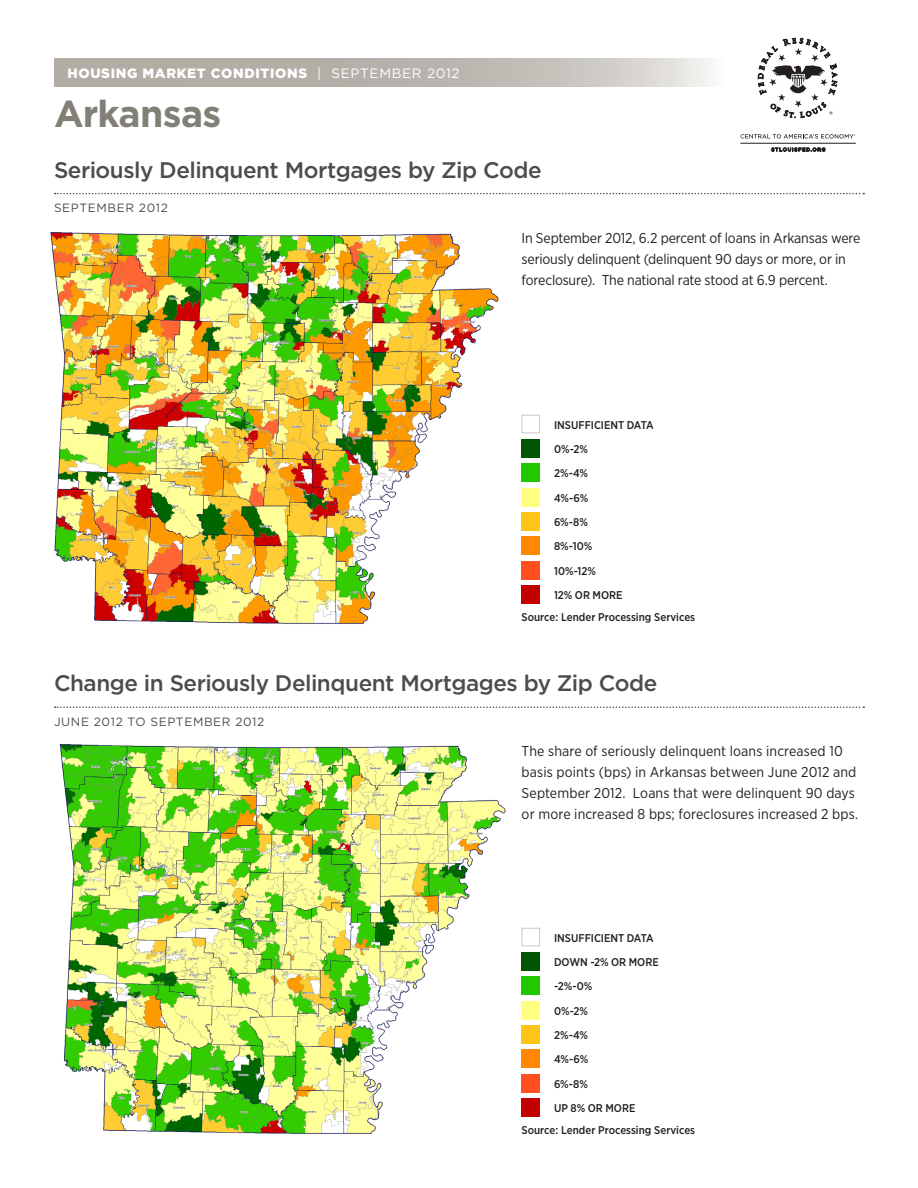
<style>
.page{position:relative;width:918px;height:1188px;background:#fff}
.page>*{position:absolute;margin:0;border:0;box-sizing:border-box;transform-origin:0 0}
.t1{font:700 37.5px "Gotham";letter-spacing:-.02em;color:#828076}
.t2{font:500 22.5px "Gotham";letter-spacing:-.02em;color:#4b4c4d}
.Figure_analysis_text{font:14.25px/21px "Gotham Narrow";color:#231f20}
.t3{font:900 13.5px "Gotham";letter-spacing:.05em;color:#fff}
.t4{font:12px "Gotham";letter-spacing:.05em;color:#4b4c4d}
.Figure_analysis_text-2{font:500 11.25px "Gotham Narrow";letter-spacing:.005em;color:#231f20}
.Figure_notes_and_sou{font:500 11.25px "Gotham Narrow";color:#231f20}
.s1{font-weight:400}
</style>
<div class="page">
<div style="left:522px;top:415px;width:18px;height:18px;border:1px solid #c9c9c9"></div>
<div style="left:522px;top:439px;width:18px;height:19px;background:#005600"></div>
<div style="left:522px;top:464px;width:18px;height:18px;background:#21c800"></div>
<div style="left:522px;top:488px;width:18px;height:18px;background:#ffff82"></div>
<div style="left:522px;top:512px;width:18px;height:19px;background:#ffc516"></div>
<div style="left:522px;top:537px;width:18px;height:18px;background:#f80"></div>
<div style="left:522px;top:561px;width:18px;height:18px;background:#ff4f1f"></div>
<div style="left:522px;top:585px;width:18px;height:19px;background:#c20000"></div>
<div style="left:522px;top:928px;width:18px;height:18px;border:1px solid #c9c9c9"></div>
<div style="left:522px;top:952px;width:18px;height:19px;background:#005600"></div>
<div style="left:522px;top:977px;width:18px;height:18px;background:#21c800"></div>
<div style="left:522px;top:1001px;width:18px;height:18px;background:#ffff82"></div>
<div style="left:522px;top:1025px;width:18px;height:19px;background:#ffc516"></div>
<div style="left:522px;top:1050px;width:18px;height:18px;background:#f80"></div>
<div style="left:522px;top:1074px;width:18px;height:18px;background:#ff4f1f"></div>
<div style="left:522px;top:1098px;width:18px;height:19px;background:#c20000"></div>
<svg style="left:54px;top:58px;width:656px;height:28px;background:#bdbab3"></svg>
<svg style="left:55px;top:193px;width:809px;height:1px"></svg>
<svg style="left:55px;top:706px;width:809px;height:2px"></svg>
<svg style="left:740px;top:134px;width:115px;height:5px"></svg>
<svg style="left:771px;top:147px;width:54px;height:5px"></svg>
<hr style="left:740px;top:143px;width:116px;height:1px;background:#231f20">
<svg style="left:758px;top:37px;width:79px;height:81px"></svg>
<img style="left:50px;top:232px;width:449px;height:392px">
<img style="left:59px;top:744px;width:447px;height:390px">
<p class="t3" style="left:68px;top:64px;width:394px">HOUSING MARKET CONDITIONS <span class="s1">| SEPTEMBER 2012</span></p>
<p class="t1" style="left:54px;top:89px;width:169px">Arkansas</p>
<h2 class="t2" style="left:54px;top:155px;width:489px">Seriously Delinquent Mortgages by Zip Code</h2>
<p class="t4" style="left:54px;top:201px;width:115px">SEPTEMBER 2012</p>
<p class="Figure_analysis_text" style="left:522px;top:227px;width:340px">In September 2012, 6.2 percent of loans in Arkansas were seriously delinquent (delinquent 90 days or more, or in foreclosure). The national rate stood at 6.9 percent.</p>
<p class="Figure_analysis_text-2" style="left:554px;top:417px;width:101px">INSUFFICIENT DATA</p>
<p class="Figure_analysis_text-2" style="left:554px;top:442px;width:35px">0%-2%</p>
<p class="Figure_analysis_text-2" style="left:554px;top:466px;width:36px">2%-4%</p>
<p class="Figure_analysis_text-2" style="left:554px;top:491px;width:36px">4%-6%</p>
<p class="Figure_analysis_text-2" style="left:554px;top:515px;width:36px">6%-8%</p>
<p class="Figure_analysis_text-2" style="left:554px;top:539px;width:40px">8%-10%</p>
<p class="Figure_analysis_text-2" style="left:554px;top:564px;width:44px">10%-12%</p>
<p class="Figure_analysis_text-2" style="left:554px;top:588px;width:70px">12% OR MORE</p>
<p class="Figure_notes_and_sou" style="left:522px;top:610px;width:175px">Source: Lender Processing Services</p>
<h2 class="t2" style="left:54px;top:669px;width:605px">Change in Seriously Delinquent Mortgages by Zip Code</h2>
<p class="t4" style="left:54px;top:714px;width:212px">JUNE 2012 TO SEPTEMBER 2012</p>
<p class="Figure_analysis_text" style="left:522px;top:740px;width:338px">The share of seriously delinquent loans increased 10 basis points (bps) in Arkansas between June 2012 and September 2012. Loans that were delinquent 90 days or more increased 8 bps; foreclosures increased 2 bps.</p>
<p class="Figure_analysis_text-2" style="left:554px;top:930px;width:101px">INSUFFICIENT DATA</p>
<p class="Figure_analysis_text-2" style="left:554px;top:955px;width:106px">DOWN -2% OR MORE</p>
<p class="Figure_analysis_text-2" style="left:554px;top:979px;width:40px">-2%-0%</p>
<p class="Figure_analysis_text-2" style="left:554px;top:1004px;width:35px">0%-2%</p>
<p class="Figure_analysis_text-2" style="left:554px;top:1028px;width:36px">2%-4%</p>
<p class="Figure_analysis_text-2" style="left:554px;top:1052px;width:36px">4%-6%</p>
<p class="Figure_analysis_text-2" style="left:554px;top:1077px;width:36px">6%-8%</p>
<p class="Figure_analysis_text-2" style="left:554px;top:1101px;width:83px">UP 8% OR MORE</p>
<p class="Figure_notes_and_sou" style="left:522px;top:1123px;width:175px">Source: Lender Processing Services</p>
</div>
